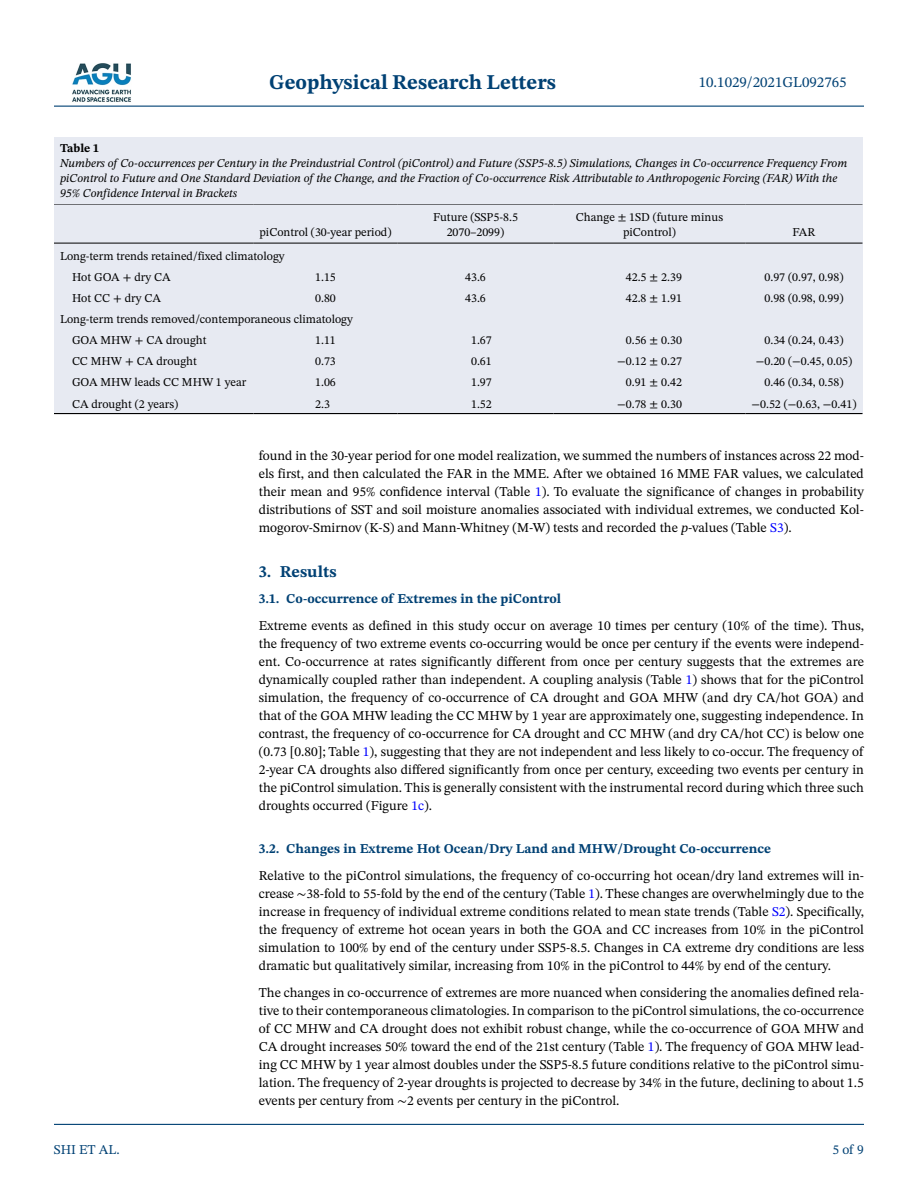
<style>
.page{position:relative;width:918px;height:1188px;background:#fff}
.page>*{position:absolute;margin:0;border:0;box-sizing:border-box;transform-origin:0 0}
.t1{font:700 21px "STIX Two Text";color:#004174}
.t2{font:700 16.5px "STIX Two Text";color:#004174}
.t3{font:15px "STIX Two Text";color:#004174}
.t4{font:13.5px/18px "STIX Two Text";color:#000;text-align:justify}
.t5{font:700 13.5px "STIX Two Text";color:#004174}
.t6{font:13.5px "STIX Two Text";color:#004174}
.t7{font:12px/15px "STIX Two Text";color:#000;text-align:center}
.t8{font:italic 12px/15px "STIX Two Text";color:#000}
.t9{font:700 12px "STIX Two Text";color:#000}
.s1{color:#00f}
.s2{font-style:italic}
.s3{font-family:"STIX Two Math"}
</style>
<div class="page">
<hr style="left:54px;top:106px;width:810px;height:1px;background:#004174">
<hr style="left:54px;top:1124px;width:810px;height:1px;background:#004174">
<img style="left:72px;top:63px;width:59px;height:39px">
<div style="left:54px;top:203px;width:808px;height:211px;background:#e7eaf2"></div>
<hr style="left:54px;top:203px;width:200px;height:2px;background:#000">
<hr style="left:54px;top:243px;width:200px;height:1px;background:#000">
<hr style="left:254px;top:203px;width:144px;height:2px;background:#000">
<hr style="left:254px;top:243px;width:144px;height:1px;background:#000">
<hr style="left:398px;top:203px;width:156px;height:2px;background:#000">
<hr style="left:398px;top:243px;width:156px;height:1px;background:#000">
<hr style="left:554px;top:203px;width:192px;height:2px;background:#000">
<hr style="left:554px;top:243px;width:192px;height:1px;background:#000">
<hr style="left:746px;top:203px;width:116px;height:2px;background:#000">
<hr style="left:746px;top:243px;width:116px;height:1px;background:#000">
<hr style="left:54px;top:413px;width:200px;height:1px;background:#000">
<hr style="left:254px;top:413px;width:144px;height:1px;background:#000">
<hr style="left:398px;top:413px;width:156px;height:1px;background:#000">
<hr style="left:554px;top:413px;width:192px;height:1px;background:#000">
<hr style="left:746px;top:413px;width:116px;height:1px;background:#000">
<div style="left:54px;top:137px;width:808px;height:66px;background:#e7eaf2"></div>
<h1 class="t1" style="left:269px;top:67px;width:288px">Geophysical Research Letters</h1>
<p class="t3" style="left:699px;top:72px;width:149px">10.1029/2021GL092765</p>
<p class="t9" style="left:60px;top:140px;width:41px">Table 1</p>
<p class="t8" style="left:60px;top:156px;width:789px">Numbers of Co-occurrences per Century in the Preindustrial Control (piControl) and Future (SSP5-8.5) Simulations, Changes in Co-occurrence Frequency From piControl to Future and One Standard Deviation of the Change, and the Fraction of Co-occurrence Risk Attributable to Anthropogenic Forcing (FAR) With the<br>95% Confidence Interval in Brackets</p>
<p class="t7" style="left:260px;top:224px;width:133px">piControl (30-year period)</p>
<p class="t7" style="left:433px;top:209px;width:86px">Future (SSP5-8.5<br>2070–2099)</p>
<p class="t7" style="left:576px;top:209px;width:149px">Change ± 1SD (future minus piControl)</p>
<p class="t7" style="left:793px;top:224px;width:24px">FAR</p>
<p class="t7" style="left:72px;top:245px;width:214px;line-height:21.1px;text-align:left;text-indent:-12px">Long-term trends retained/fixed climatology<br>Hot GOA + dry CA</p>
<p class="t7" style="left:315px;top:269px;width:22px">1.15</p>
<p class="t7" style="left:465px;top:269px;width:22px">43.6</p>
<p class="t7" style="left:626px;top:269px;width:58px">42.5 ± 2.39</p>
<p class="t7" style="left:764px;top:269px;width:81px">0.97 (0.97, 0.98)</p>
<p class="t7" style="left:72px;top:290px;width:91px">Hot CC + dry CA</p>
<p class="t7" style="left:315px;top:290px;width:22px">0.80</p>
<p class="t7" style="left:465px;top:290px;width:22px">43.6</p>
<p class="t7" style="left:626px;top:290px;width:58px">42.8 ± 1.91</p>
<p class="t7" style="left:764px;top:290px;width:81px">0.98 (0.98, 0.99)</p>
<p class="t7" style="left:72px;top:308px;width:282px;line-height:21.1px;text-align:left;text-indent:-12px">Long-term trends removed/contemporaneous climatology<br>GOA MHW + CA drought</p>
<p class="t7" style="left:315px;top:333px;width:22px">1.11</p>
<p class="t7" style="left:471px;top:333px;width:22px">1.67</p>
<p class="t7" style="left:626px;top:333px;width:58px">0.56 ± 0.30</p>
<p class="t7" style="left:764px;top:333px;width:81px">0.34 (0.24, 0.43)</p>
<p class="t7" style="left:72px;top:354px;width:126px">CC MHW + CA drought</p>
<p class="t7" style="left:315px;top:354px;width:22px">0.73</p>
<p class="t7" style="left:471px;top:354px;width:22px">0.61</p>
<p class="t7" style="left:617px;top:354px;width:66px">−0.12 ± 0.27</p>
<p class="t7" style="left:756px;top:354px;width:98px">−0.20 (−0.45, 0.05)</p>
<p class="t7" style="left:72px;top:375px;width:176px">GOA MHW leads CC MHW 1 year</p>
<p class="t7" style="left:315px;top:375px;width:22px">1.06</p>
<p class="t7" style="left:471px;top:375px;width:22px">1.97</p>
<p class="t7" style="left:626px;top:375px;width:58px">0.91 ± 0.42</p>
<p class="t7" style="left:764px;top:375px;width:81px">0.46 (0.34, 0.58)</p>
<p class="t7" style="left:72px;top:396px;width:108px">CA drought (2 years)</p>
<p class="t7" style="left:315px;top:396px;width:16px">2.3</p>
<p class="t7" style="left:471px;top:396px;width:22px">1.52</p>
<p class="t7" style="left:617px;top:396px;width:66px">−0.78 ± 0.30</p>
<p class="t7" style="left:752px;top:396px;width:107px">−0.52 (−0.63, −0.41)</p>
<p class="t6" style="left:54px;top:1140px;width:67px">SHI ET AL.</p>
<p class="t4" style="left:259px;top:447px;width:607px">found in the 30-year period for one model realization, we summed the numbers of instances across 22 mod&shy;els first, and then calculated the FAR in the MME. After we obtained 16 MME FAR values, we calculated their mean and 95% confidence interval (Table <span class="s1">1</span>). To evaluate the significance of changes in probability distributions of SST and soil moisture anomalies associated with individual extremes, we conducted Kol&shy;mogorov-Smirnov (K-S) and Mann-Whitney (M-W) tests and recorded the <span class="s2">p</span>-values (Table <span class="s1">S3</span>).</p>
<p class="t2" style="left:259px;top:560px;width:79px">3. Results</p>
<p class="t5" style="left:259px;top:589px;width:304px">3.1. Co-occurrence of Extremes in the piControl</p>
<p class="t4" style="left:259px;top:616px;width:607px">Extreme events as defined in this study occur on average 10 times per century (10% of the time). Thus, the frequency of two extreme events co-occurring would be once per century if the events were independ&shy;ent. Co-occurrence at rates significantly different from once per century suggests that the extremes are dynamically coupled rather than independent. A coupling analysis (Table <span class="s1">1</span>) shows that for the piControl simulation, the frequency of co-occurrence of CA drought and GOA MHW (and dry CA/hot GOA) and that of the GOA MHW leading the CC MHW by 1 year are approximately one, suggesting independence. In contrast, the frequency of co-occurrence for CA drought and CC MHW (and dry CA/hot CC) is below one (0.73 [0.80]; Table <span class="s1">1</span>), suggesting that they are not independent and less likely to co-occur. The frequency of 2-year CA droughts also differed significantly from once per century, exceeding two events per century in the piControl simulation. This is generally consistent with the instrumental record during which three such droughts occurred (Figure <span class="s1">1c</span>).</p>
<p class="t5" style="left:259px;top:839px;width:514px">3.2. Changes in Extreme Hot Ocean/Dry Land and MHW/Drought Co-occurrence</p>
<p class="t4" style="left:259px;top:867px;width:607px">Relative to the piControl simulations, the frequency of co-occurring hot ocean/dry land extremes will in&shy;crease <span class="s3">∼</span>38-fold to 55-fold by the end of the century (Table <span class="s1">1</span>). These changes are overwhelmingly due to the increase in frequency of individual extreme conditions related to mean state trends (Table <span class="s1">S2</span>). Specifically, the frequency of extreme hot ocean years in both the GOA and CC increases from 10% in the piControl simulation to 100% by end of the century under SSP5-8.5. Changes in CA extreme dry conditions are less dramatic but qualitatively similar, increasing from 10% in the piControl to 44% by end of the century.</p>
<p class="t4" style="left:259px;top:984px;width:607px">The changes in co-occurrence of extremes are more nuanced when considering the anomalies defined rela&shy;tive to their contemporaneous climatologies. In comparison to the piControl simulations, the co-occurrence of CC MHW and CA drought does not exhibit robust change, while the co-occurrence of GOA MHW and CA drought increases 50% toward the end of the 21st century (Table <span class="s1">1</span>). The frequency of GOA MHW lead&shy;ing CC MHW by 1 year almost doubles under the SSP5-8.5 future conditions relative to the piControl simu&shy;lation. The frequency of 2-year droughts is projected to decrease by 34% in the future, declining to about 1.5 events per century from <span class="s3">∼</span>2 events per century in the piControl.</p>
<p class="t6" style="left:833px;top:1140px;width:33px">5 of 9</p>
</div>
